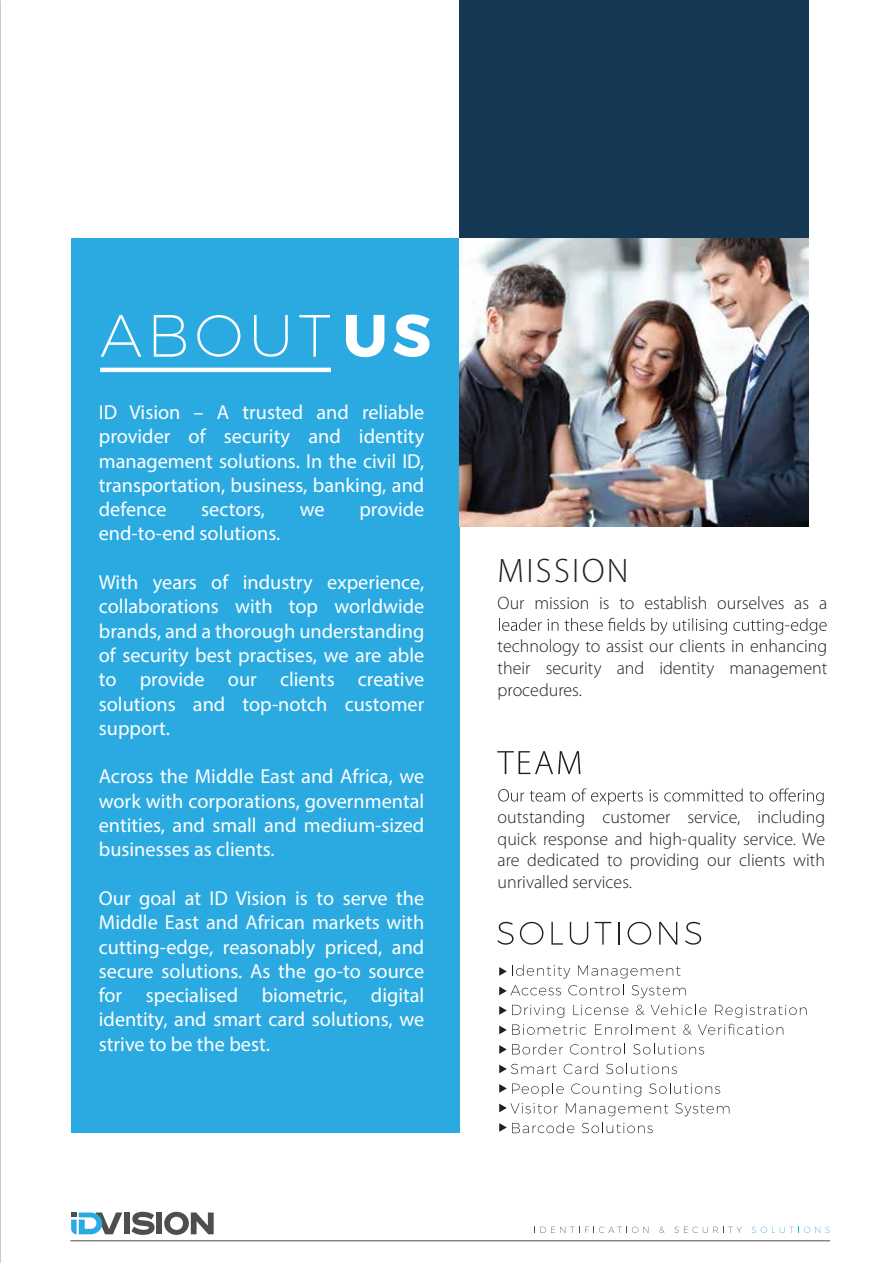
<style>
.page{position:relative;width:893px;height:1263px;background:#fff}
.page>*{position:absolute;margin:0;border:0;box-sizing:border-box;transform-origin:0 0}
.t1{font:300 34.05px "Myriad Pro";letter-spacing:.07em;color:#231f20}
.t2{font:20.25px/24.3px "Myriad Pro";color:#fff;text-align:justify}
.t3{font:300 18px/21.6px "Myriad Pro";color:#231f20;text-align:justify}
</style>
<div class="page">
<div style="left:459px;top:0;width:350px;height:527px;background:#143854"></div>
<div style="left:71px;top:239px;width:389px;height:893px;background:#2baae2"></div>
<svg style="left:497px;top:922px;width:17px;height:23px"></svg>
<svg style="left:520px;top:922px;width:23px;height:23px"></svg>
<svg style="left:551px;top:922px;width:12px;height:23px"></svg>
<svg style="left:570px;top:922px;width:18px;height:23px"></svg>
<svg style="left:595px;top:922px;width:16px;height:23px"></svg>
<hr style="left:618px;top:922px;width:2px;height:23px;background:#231f20">
<svg style="left:628px;top:922px;width:23px;height:23px"></svg>
<svg style="left:659px;top:922px;width:18px;height:23px"></svg>
<svg style="left:685px;top:922px;width:16px;height:23px"></svg>
<div style="left:124px;top:1212px;width:6px;height:22px;background:#4e4e4e"></div>
<svg style="left:131px;top:1212px;width:24px;height:23px"></svg>
<div style="left:156px;top:1212px;width:6px;height:22px;background:#4e4e4e"></div>
<svg style="left:164px;top:1212px;width:50px;height:23px"></svg>
<svg style="left:71px;top:1212px;width:51px;height:22px"></svg>
<svg style="left:534px;top:1227px;width:114px;height:6px"></svg>
<svg style="left:659px;top:1227px;width:5px;height:6px"></svg>
<svg style="left:674px;top:1227px;width:68px;height:6px"></svg>
<svg style="left:752px;top:1227px;width:78px;height:6px"></svg>
<hr style="left:70px;top:1240px;width:760px;height:1px;background:#4e4e4e">
<svg style="left:578px;top:965px;width:103px;height:13px"></svg>
<svg style="left:568px;top:984px;width:56px;height:11px"></svg>
<svg style="left:632px;top:985px;width:54px;height:13px"></svg>
<svg style="left:573px;top:1005px;width:55px;height:10px"></svg>
<svg style="left:636px;top:1005px;width:8px;height:10px"></svg>
<svg style="left:651px;top:1004px;width:56px;height:11px"></svg>
<svg style="left:715px;top:1005px;width:92px;height:13px"></svg>
<svg style="left:595px;top:1024px;width:81px;height:11px"></svg>
<svg style="left:683px;top:1024px;width:8px;height:11px"></svg>
<svg style="left:698px;top:1024px;width:85px;height:11px"></svg>
<svg style="left:570px;top:1043px;width:55px;height:11px"></svg>
<svg style="left:633px;top:1043px;width:71px;height:11px"></svg>
<svg style="left:564px;top:1063px;width:34px;height:11px"></svg>
<svg style="left:606px;top:1063px;width:71px;height:11px"></svg>
<svg style="left:571px;top:1083px;width:70px;height:14px"></svg>
<svg style="left:649px;top:1083px;width:71px;height:11px"></svg>
<svg style="left:566px;top:1103px;width:102px;height:13px"></svg>
<svg style="left:675px;top:1103px;width:54px;height:13px"></svg>
<svg style="left:582px;top:1122px;width:71px;height:11px"></svg>
<svg style="left:499px;top:965px;width:71px;height:13px"></svg>
<svg style="left:499px;top:985px;width:62px;height:10px"></svg>
<svg style="left:499px;top:1005px;width:65px;height:13px"></svg>
<svg style="left:499px;top:1024px;width:87px;height:11px"></svg>
<svg style="left:499px;top:1043px;width:64px;height:11px"></svg>
<svg style="left:499px;top:1064px;width:58px;height:10px"></svg>
<svg style="left:499px;top:1083px;width:65px;height:14px"></svg>
<svg style="left:499px;top:1103px;width:59px;height:10px"></svg>
<svg style="left:499px;top:1122px;width:75px;height:11px"></svg>
<svg style="left:101px;top:315px;width:40px;height:42px"></svg>
<svg style="left:154px;top:315px;width:32px;height:42px"></svg>
<svg style="left:197px;top:315px;width:43px;height:42px"></svg>
<svg style="left:254px;top:315px;width:34px;height:42px"></svg>
<svg style="left:299px;top:315px;width:31px;height:42px"></svg>
<svg style="left:346px;top:315px;width:38px;height:42px"></svg>
<svg style="left:393px;top:314px;width:36px;height:43px"></svg>
<hr style="left:100px;top:368px;width:231px;height:4px;background:#fff">
<svg style="left:499px;top:618px;width:328px;height:17px"></svg>
<svg style="left:498px;top:788px;width:326px;height:17px"></svg>
<svg style="left:497px;top:751px;width:83px;height:23px"></svg>
<img style="left:460px;top:238px;width:349px;height:289px">
<p class="t2" style="left:99px;top:400px;width:327px">ID Vision – A trusted and reliable provider of security and identity management solutions. In the civil ID, transportation, business, banking, and defence</p>
<p class="t2" style="left:201px;top:497px;width:65px">sectors,</p>
<p class="t2" style="left:300px;top:497px;width:26px">we</p>
<p class="t2" style="left:359px;top:497px;width:67px">provide</p>
<p class="t2" style="left:99px;top:521px;width:183px">end-to-end solutions.</p>
<p class="t2" style="left:99px;top:570px;width:327px">With years of industry experience, collaborations with top worldwide brands, and a thorough understanding of security best practises, we are able to provide our clients creative solutions and top-notch customer support.</p>
<p class="t2" style="left:99px;top:764px;width:327px">Across the Middle East and Africa, we work with corporations, governmental entities, and small and medium-sized businesses as clients.</p>
<p class="t2" style="left:99px;top:886px;width:327px">Our goal at ID Vision is to serve the Middle East and African markets with cutting-edge, reasonably priced, and secure solutions. As the go-to source for specialised biometric, digital identity, and smart card solutions, we strive to be the best.</p>
<h1 class="t1" style="left:498px;top:550px;width:132px">MISSION</h1>
<p class="t3" style="left:498px;top:592px;width:331px">Our mission is to establish ourselves as a</p>
<p class="t3" style="left:498px;top:635px;width:331px">technology to assist our clients in enhancing their security and identity management procedures.</p>
<p class="t3" style="left:498px;top:806px;width:329px">outstanding customer service, including quick response and high-quality service. We are dedicated to providing our clients with unrivalled services.</p>
</div>
